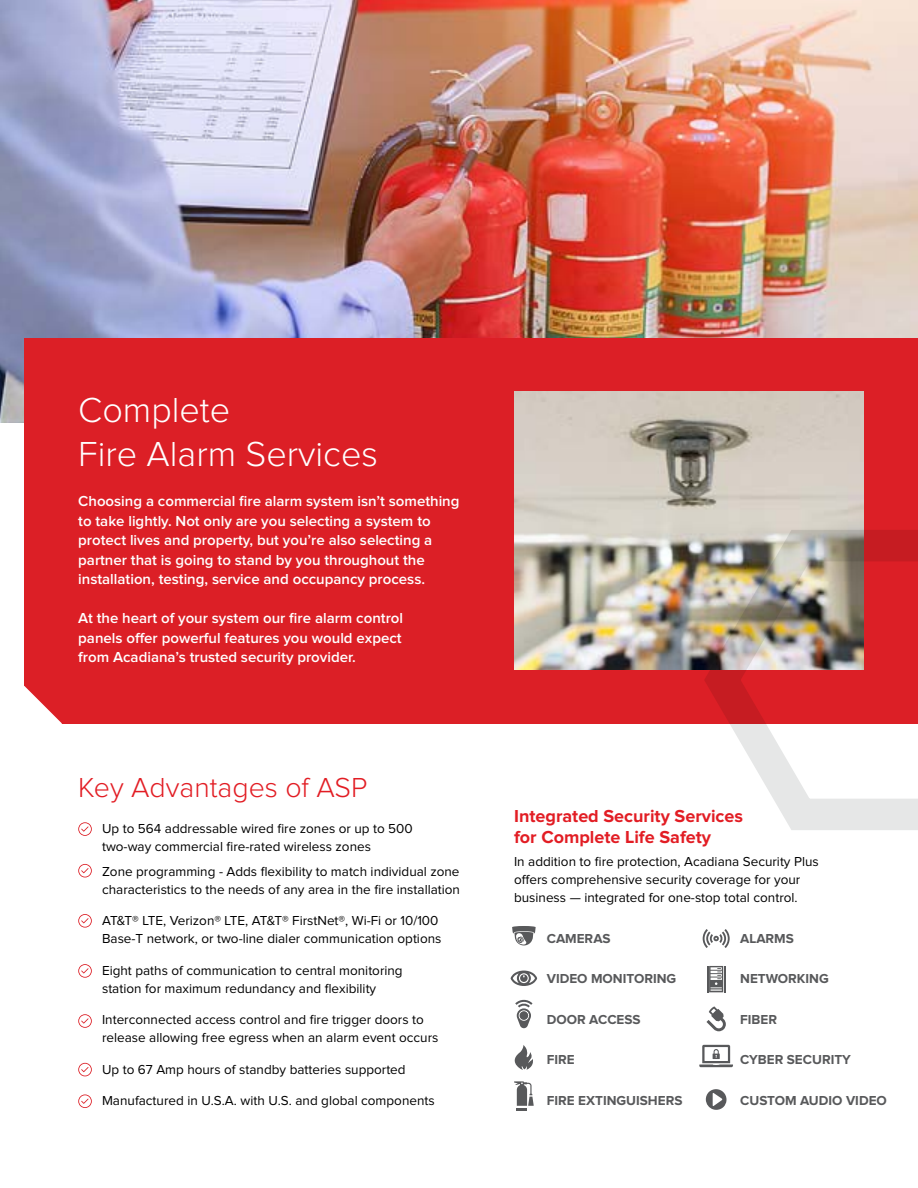
<style>
.page{position:relative;width:918px;height:1188px;background:#fff}
.page>*{position:absolute;margin:0;border:0;box-sizing:border-box;transform-origin:0 0}
.t1{font:300 36px/43.2px "Proxima Nova";color:#fff}
.t2{font:300 28.5px "Proxima Nova";color:#e21d24}
.t3{font:700 18px/21.6px "Proxima Nova";color:#e21d24}
.t4{font:600 15px/19.5px "Proxima Nova";color:#fff}
.t5{font:13.5px/18px "Proxima Nova";color:#000}
.t6{font:700 13.5px "Proxima Nova";color:#58595b}
</style>
<div class="page">
<img style="left:0;top:0;width:918px;height:422px">
<div style="left:24px;top:338px;width:894px;height:386px;background:#dc1f26"></div>
<img style="left:514px;top:392px;width:350px;height:277px">
<img style="left:691px;top:519px;width:227px;height:311px">
<svg style="left:24px;top:686px;width:38px;height:38px"></svg>
<svg style="left:514px;top:1081px;width:20px;height:29px"></svg>
<svg style="left:706px;top:1006px;width:20px;height:25px"></svg>
<svg style="left:514px;top:1045px;width:19px;height:25px"></svg>
<svg style="left:699px;top:1045px;width:34px;height:22px"></svg>
<svg style="left:707px;top:966px;width:18px;height:26px"></svg>
<svg style="left:515px;top:999px;width:18px;height:29px"></svg>
<svg style="left:512px;top:926px;width:24px;height:19px"></svg>
<svg style="left:511px;top:971px;width:26px;height:15px"></svg>
<svg style="left:706px;top:1089px;width:21px;height:21px"></svg>
<svg style="left:703px;top:929px;width:27px;height:19px"></svg>
<svg style="left:78px;top:822px;width:14px;height:14px"></svg>
<svg style="left:78px;top:864px;width:14px;height:14px"></svg>
<svg style="left:78px;top:914px;width:14px;height:14px"></svg>
<svg style="left:78px;top:964px;width:14px;height:14px"></svg>
<svg style="left:78px;top:1014px;width:14px;height:14px"></svg>
<svg style="left:78px;top:1063px;width:14px;height:13px"></svg>
<svg style="left:78px;top:1094px;width:14px;height:14px"></svg>
<h1 class="t1" style="left:78px;top:390px;width:301px">Complete<br>Fire Alarm Services</h1>
<p class="t4" style="left:78px;top:492px;width:383px">Choosing a commercial fire alarm system isn’t something to take lightly. Not only are you selecting a system to protect lives and property, but you’re also selecting a partner that is going to stand by you throughout the installation, testing, service and occupancy process.</p>
<p class="t4" style="left:78px;top:609px;width:326px;text-align:justify">At the heart of your system our fire alarm control panels offer powerful features you would expect from Acadiana’s trusted security provider.</p>
<h2 class="t2" style="left:78px;top:774px;width:291px">Key Advantages of ASP</h2>
<p class="t5" style="left:102px;top:820px;width:312px">Up to 564 addressable wired fire zones or up to 500 two-way commercial fire-rated wireless zones</p>
<p class="t5" style="left:102px;top:863px;width:359px">Zone programming - Adds flexibility to match individual zone characteristics to the needs of any area in the fire installation</p>
<p class="t5" style="left:102px;top:912px;width:341px">AT&amp;T® LTE, Verizon® LTE, AT&amp;T® FirstNet®, Wi-Fi or 10/100<br>Base-T network, or two-line dialer communication options</p>
<p class="t5" style="left:102px;top:962px;width:302px">Eight paths of communication to central monitoring station for maximum redundancy and flexibility</p>
<p class="t5" style="left:102px;top:1011px;width:338px">Interconnected access control and fire trigger doors to release allowing free egress when an alarm event occurs</p>
<p class="t5" style="left:102px;top:1061px;width:305px">Up to 67 Amp hours of standby batteries supported</p>
<p class="t5" style="left:102px;top:1092px;width:334px">Manufactured in U.S.A. with U.S. and global components</p>
<h3 class="t3" style="left:514px;top:806px;width:231px">Integrated Security Services for Complete Life Safety</h3>
<p class="t5" style="left:514px;top:853px;width:306px">In addition to fire protection, Acadiana Security Plus offers comprehensive security coverage for your business — integrated for one-stop total control.</p>
<p class="t6" style="left:740px;top:932px;width:55px">ALARMS</p>
<p class="t6" style="left:740px;top:972px;width:90px">NETWORKING</p>
<p class="t6" style="left:740px;top:1013px;width:38px">FIBER</p>
<p class="t6" style="left:740px;top:1053px;width:112px">CYBER SECURITY</p>
<p class="t6" style="left:740px;top:1094px;width:148px">CUSTOM AUDIO VIDEO</p>
<p class="t6" style="left:547px;top:932px;width:65px">CAMERAS</p>
<p class="t6" style="left:547px;top:972px;width:131px">VIDEO MONITORING</p>
<p class="t6" style="left:547px;top:1013px;width:95px">DOOR ACCESS</p>
<p class="t6" style="left:547px;top:1053px;width:29px">FIRE</p>
<p class="t6" style="left:547px;top:1094px;width:137px">FIRE EXTINGUISHERS</p>
</div>
